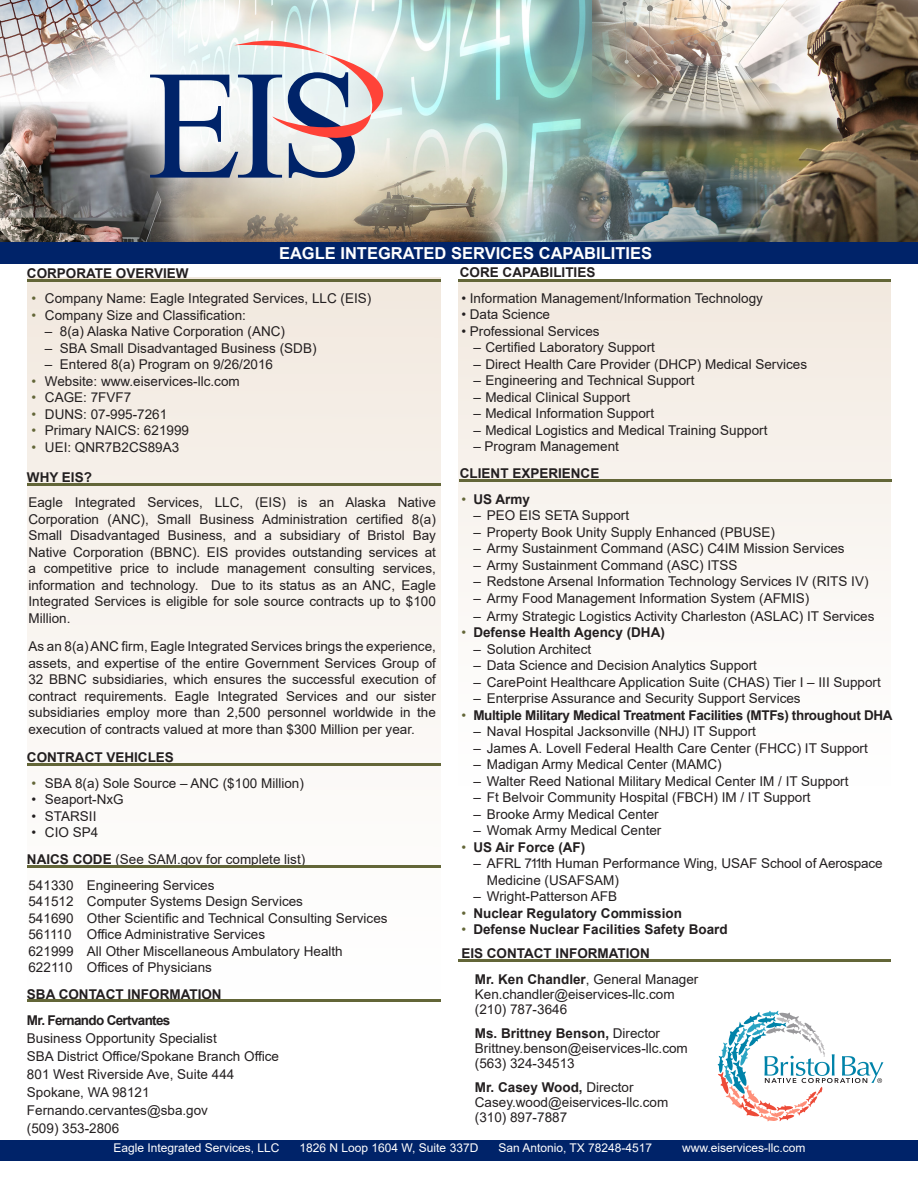
<style>
.page{position:relative;width:918px;height:1188px;background:#fff}
.page>*{position:absolute;margin:0;border:0;box-sizing:border-box;transform-origin:0 0}
.t1{font:700 16.5px "Arial";color:#fff}
.t2{font:13.5px/16.5px "Arial";color:#231f20;text-align:justify}
.t3{font:700 13.5px "Arial";color:#231f20}
.t4{font:700 13.5px "Arial";letter-spacing:-.025em;color:#231f20}
.t5{font:700 13.5px "Arial";letter-spacing:-.05em;color:#231f20}
.t6{font:12px "Arial";color:#fff}
.s1{font-weight:400;color:#636638}
.s2{font-weight:700}
.s3{font-weight:400}
.s4{color:#636638}
</style>
<div class="page">
<div style="left:458px;top:279px;width:433px;height:507px;background:linear-gradient(to bottom,#efe6dc,#fff)"></div>
<div style="left:27px;top:278px;width:413px;height:714px;background:linear-gradient(to bottom,#f2e9e0,#fff)"></div>
<hr style="left:27px;top:279px;width:413px;height:2px;background:#636638">
<hr style="left:27px;top:483px;width:413px;height:2px;background:#636638">
<img style="left:0;top:0;width:918px;height:242px">
<div style="left:0;top:242px;width:918px;height:22px;background:#002369"></div>
<hr style="left:458px;top:279px;width:433px;height:2px;background:#636638">
<svg style="left:718px;top:1011px;width:165px;height:110px"></svg>
<hr style="left:27px;top:764px;width:413px;height:2px;background:#636638">
<hr style="left:28px;top:866px;width:413px;height:2px;background:#636638">
<hr style="left:459px;top:479px;width:433px;height:2px;background:#636638">
<hr style="left:458px;top:959px;width:433px;height:2px;background:#636638">
<div style="left:0;top:1140px;width:918px;height:20px;background:#002369"></div>
<svg style="left:150px;top:39px;width:238px;height:139px"></svg>
<hr style="left:27px;top:1000px;width:413px;height:2px;background:#636638">
<p class="t1" style="left:279px;top:241px;width:375px">EAGLE INTEGRATED SERVICES CAPABILITIES</p>
<p class="t3" style="left:460px;top:263px;width:137px">CORE CAPABILITIES</p>
<p class="t2" style="left:461px;top:290px;width:303px">• Information Management/Information Technology</p>
<p class="t2" style="left:461px;top:306px;width:90px">• Data Science</p>
<p class="t2" style="left:461px;top:323px;width:140px">• Professional Services</p>
<p class="t2" style="left:473px;top:339px;width:183px">– Certified Laboratory Support</p>
<p class="t2" style="left:473px;top:356px;width:335px">– Direct Health Care Provider (DHCP) Medical Services</p>
<p class="t2" style="left:473px;top:372px;width:223px">– Engineering and Technical Support</p>
<p class="t2" style="left:473px;top:389px;width:158px">– Medical Clinical Support</p>
<p class="t2" style="left:473px;top:405px;width:182px">– Medical Information Support</p>
<p class="t2" style="left:473px;top:422px;width:296px">– Medical Logistics and Medical Training Support</p>
<p class="t2" style="left:473px;top:438px;width:147px">– Program Management</p>
<p class="t3" style="left:460px;top:464px;width:141px">CLIENT EXPERIENCE</p>
<p class="t3" style="left:461px;top:489px;width:70px"><span class="s1">•</span> US Army</p>
<p class="t2" style="left:473px;top:507px;width:157px">– PEO EIS SETA Support</p>
<p class="t2" style="left:473px;top:524px;width:303px">– Property Book Unity Supply Enhanced (PBUSE)</p>
<p class="t2" style="left:473px;top:540px;width:373px">– Army Sustainment Command (ASC) C4IM Mission Services</p>
<p class="t2" style="left:473px;top:557px;width:266px">– Army Sustainment Command (ASC) ITSS</p>
<p class="t2" style="left:473px;top:573px;width:397px">– Redstone Arsenal Information Technology Services IV (RITS IV)</p>
<p class="t2" style="left:473px;top:590px;width:338px">– Army Food Management Information System (AFMIS)</p>
<p class="t2" style="left:473px;top:608px;width:403px">– Army Strategic Logistics Activity Charleston (ASLAC) IT Services</p>
<p class="t3" style="left:461px;top:623px;width:205px"><span class="s1">•</span> Defense Health Agency (DHA)</p>
<p class="t2" style="left:473px;top:641px;width:119px">– Solution Architect</p>
<p class="t2" style="left:473px;top:657px;width:285px">– Data Science and Decision Analytics Support</p>
<p class="t2" style="left:473px;top:674px;width:409px">– CarePoint Healthcare Application Suite (CHAS) Tier I – III Support</p>
<p class="t2" style="left:473px;top:690px;width:329px">– Enterprise Assurance and Security Support Services</p>
<p class="t4" style="left:461px;top:705px;width:433px"><span class="s1">•</span> Multiple Military Medical Treatment Facilities (MTFs) throughout DHA</p>
<p class="t2" style="left:473px;top:723px;width:284px">– Naval Hospital Jacksonville (NHJ) IT Support</p>
<p class="t2" style="left:473px;top:740px;width:396px">– James A. Lovell Federal Health Care Center (FHCC) IT Support</p>
<p class="t2" style="left:473px;top:756px;width:250px">– Madigan Army Medical Center (MAMC)</p>
<p class="t2" style="left:473px;top:773px;width:377px">– Walter Reed National Military Medical Center IM / IT Support</p>
<p class="t2" style="left:473px;top:789px;width:339px">– Ft Belvoir Community Hospital (FBCH) IM / IT Support</p>
<p class="t2" style="left:473px;top:806px;width:187px">– Brooke Army Medical Center</p>
<p class="t2" style="left:473px;top:822px;width:190px">– Womak Army Medical Center</p>
<p class="t3" style="left:461px;top:837px;width:126px"><span class="s1">•</span> US Air Force (AF)</p>
<p class="t2" style="left:487px;top:855px;width:397px;text-indent:-13px">– AFRL 711th Human Performance Wing, USAF School of Aerospace<br>Medicine (USAFSAM)</p>
<p class="t2" style="left:473px;top:888px;width:145px">– Wright-Patterson AFB</p>
<p class="t3" style="left:461px;top:903px;width:222px"><span class="s1">•</span> Nuclear Regulatory Commission</p>
<p class="t3" style="left:461px;top:920px;width:268px"><span class="s1">•</span> Defense Nuclear Facilities Safety Board</p>
<p class="t3" style="left:461px;top:944px;width:190px">EIS CONTACT INFORMATION</p>
<p class="t2" style="left:475px;top:971px;width:225px"><span class="s2">Mr. Ken Chandler</span>, General Manager</p>
<p class="t2" style="left:475px;top:986px;width:201px">Ken.chandler@eiservices-llc.com</p>
<p class="t2" style="left:475px;top:1001px;width:94px">(210) 787-3646</p>
<p class="t3" style="left:475px;top:1023px;width:187px">Ms. Brittney Benson, <span class="s3">Director</span></p>
<p class="t2" style="left:475px;top:1040px;width:215px">Brittney.benson@eiservices-llc.com</p>
<p class="t2" style="left:475px;top:1055px;width:101px">(563) 324-34513</p>
<p class="t3" style="left:475px;top:1077px;width:160px">Mr. Casey Wood, <span class="s3">Director</span></p>
<p class="t2" style="left:475px;top:1094px;width:195px">Casey.wood@eiservices-llc.com</p>
<p class="t2" style="left:475px;top:1109px;width:94px">(310) 897-7887</p>
<p class="t3" style="left:27px;top:263px;width:163px">CORPORATE OVERVIEW</p>
<p class="t2" style="left:31px;top:290px;width:341px"><span class="s4">•</span> Company Name: Eagle Integrated Services, LLC (EIS)</p>
<p class="t2" style="left:31px;top:307px;width:216px"><span class="s4">•</span> Company Size and Classification:</p>
<p class="t2" style="left:45px;top:323px;width:242px">– 8(a) Alaska Native Corporation (ANC)</p>
<p class="t2" style="left:45px;top:340px;width:273px">– SBA Small Disadvantaged Business (SDB)</p>
<p class="t2" style="left:45px;top:356px;width:230px">– Entered 8(a) Program on 9/26/2016</p>
<p class="t2" style="left:31px;top:373px;width:210px"><span class="s4">•</span> Website: www.eiservices-llc.com</p>
<p class="t2" style="left:31px;top:389px;width:101px"><span class="s4">•</span> CAGE: 7FVF7</p>
<p class="t2" style="left:31px;top:406px;width:137px"><span class="s4">•</span> DUNS: 07-995-7261</p>
<p class="t2" style="left:31px;top:422px;width:159px"><span class="s4">•</span> Primary NAICS: 621999</p>
<p class="t2" style="left:31px;top:439px;width:149px"><span class="s4">•</span> UEI: QNR7B2CS89A3</p>
<p class="t3" style="left:27px;top:467px;width:67px">WHY EIS?</p>
<p class="t2" style="left:28px;top:494px;width:409px">Eagle Integrated Services, LLC, (EIS) is an Alaska Native Corporation (ANC), Small Business Administration certified 8(a)<br>Small Disadvantaged Business, and a subsidiary of Bristol Bay Native Corporation (BBNC). EIS provides outstanding services at a competitive price to include management consulting services, information and technology. Due to its status as an ANC, Eagle Integrated Services is eligible for sole source contracts up to $100<br>Million.</p>
<p class="t2" style="left:28px;top:638px;width:409px">As an 8(a)ANC firm, Eagle Integrated Services brings the experience, assets, and expertise of the entire Government Services Group of 32 BBNC subsidiaries, which ensures the successful execution of contract requirements. Eagle Integrated Services and our sister subsidiaries employ more than 2,500 personnel worldwide in the execution of contracts valued at more than $300 Million per year.</p>
<p class="t3" style="left:27px;top:748px;width:149px">CONTRACT VEHICLES</p>
<p class="t2" style="left:31px;top:775px;width:274px"><span class="s4">•</span> SBA 8(a) Sole Source – ANC ($100 Million)</p>
<p class="t2" style="left:31px;top:791px;width:94px">• Seaport-NxG</p>
<p class="t2" style="left:31px;top:808px;width:67px">• STARSII</p>
<p class="t2" style="left:31px;top:824px;width:68px">• CIO SP4</p>
<p class="t2" style="left:27px;top:851px;width:280px"><span class="s2">NAICS CODE</span> (See SAM.gov for complete list)</p>
<p class="t2" style="left:28px;top:877px;width:188px">541330 Engineering Services</p>
<p class="t2" style="left:28px;top:893px;width:276px">541512 Computer Systems Design Services</p>
<p class="t2" style="left:28px;top:910px;width:361px">541690 Other Scientific and Technical Consulting Services</p>
<p class="t2" style="left:28px;top:926px;width:238px">561110 Office Administrative Services</p>
<p class="t2" style="left:28px;top:943px;width:316px">621999 All Other Miscellaneous Ambulatory Health</p>
<p class="t2" style="left:28px;top:959px;width:185px">622110 Offices of Physicians</p>
<p class="t3" style="left:27px;top:985px;width:196px">SBA CONTACT INFORMATION</p>
<p class="t5" style="left:27px;top:1010px;width:145px">Mr. Fernando Certvantes</p>
<p class="t2" style="left:27px;top:1030px;width:191px">Business Opportunity Specialist</p>
<p class="t2" style="left:27px;top:1048px;width:254px">SBA District Office/Spokane Branch Office</p>
<p class="t2" style="left:27px;top:1066px;width:209px">801 West Riverside Ave, Suite 444</p>
<p class="t2" style="left:27px;top:1084px;width:124px">Spokane, WA 98121</p>
<p class="t2" style="left:27px;top:1102px;width:183px">Fernando.cervantes@sba.gov</p>
<p class="t2" style="left:27px;top:1120px;width:94px">(509) 353-2806</p>
<p class="t6" style="left:113px;top:1140px;width:168px">Eagle Integrated Services, LLC</p>
<p class="t6" style="left:300px;top:1140px;width:180px">1826 N Loop 1604 W, Suite 337D</p>
<p class="t6" style="left:498px;top:1140px;width:155px">San Antonio, TX 78248-4517</p>
<p class="t6" style="left:682px;top:1140px;width:125px">www.eiservices-llc.com</p>
</div>
